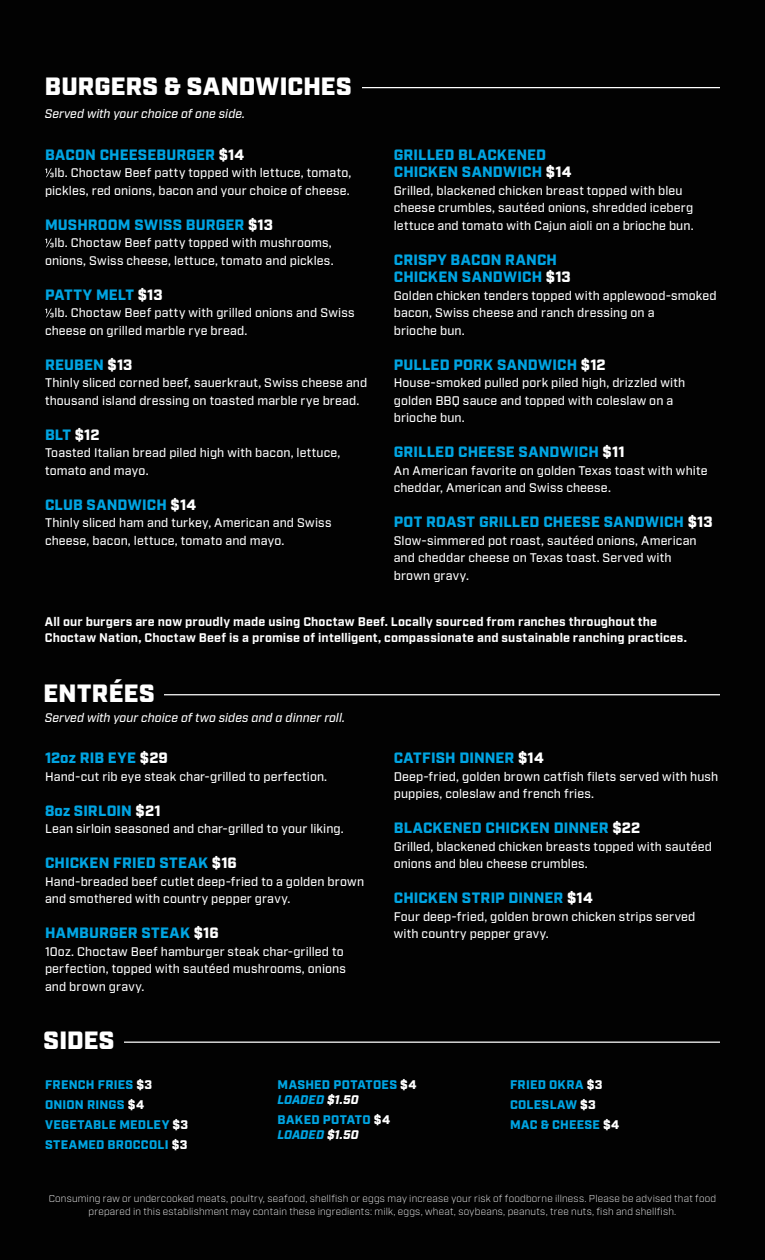
<style>
.page{position:relative;width:765px;height:1260px;background:#020202}
.page>*{position:absolute;margin:0;border:0;box-sizing:border-box;transform-origin:0 0}
.t1{font:900 25px "Industry";letter-spacing:.01em;color:#fff}
.t2{font:900 15px "Industry";letter-spacing:.01em;color:#00a4e2}
.t3{font:500 12.5px/17.5px "Industry";letter-spacing:.01em;color:#fff}
.t4{font:700 12.5px/16.2px "Industry";letter-spacing:.01em;color:#fff}
.t5{font:900 12.5px "Industry";letter-spacing:.025em;color:#00a4e2}
.t6{font:italic 500 12.5px "Industry";letter-spacing:.005em;color:#fff}
.t7{font:italic 900 12.5px "Industry";color:#00a4e2}
.t8{font:300 10px/13.8px "Industry";letter-spacing:.02em;color:#fff;text-align:center}
.s1{color:#fff}
.s2{color:#020202}
</style>
<div class="page">
<hr style="left:45px;top:1042px;width:675px;height:1px;background:#fff">
<div style="left:34px;top:1026px;width:90px;height:29px;background:#020202"></div>
<hr style="left:45px;top:694px;width:675px;height:1px;background:#fff">
<div style="left:34px;top:679px;width:130px;height:28px;background:#020202"></div>
<hr style="left:45px;top:87px;width:675px;height:1px;background:#fff">
<div style="left:35px;top:72px;width:326px;height:28px;background:#020202"></div>
<svg style="left:45px;top:168px;width:9px;height:9px"></svg>
<svg style="left:45px;top:239px;width:9px;height:8px"></svg>
<svg style="left:45px;top:309px;width:9px;height:8px"></svg>
<p class="t1" style="left:45px;top:71px;width:308px">BURGERS &amp; SANDWICHES</p>
<p class="t6" style="left:45px;top:106px;width:202px">Served with your choice of one side.</p>
<p class="t2" style="left:45px;top:146px;width:201px">BACON CHEESEBURGER <span class="s1">$14</span></p>
<p class="t3" style="left:45px;top:165px;width:308px"><span class="s2">½</span>lb. Choctaw Beef patty topped with lettuce, tomato, pickles, red onions, bacon and your choice of cheese.</p>
<p class="t2" style="left:45px;top:216px;width:229px">MUSHROOM SWISS BURGER <span class="s1">$13</span></p>
<p class="t3" style="left:45px;top:235px;width:290px"><span class="s2">½</span>lb. Choctaw Beef patty topped with mushrooms, onions, Swiss cheese, lettuce, tomato and pickles.</p>
<p class="t2" style="left:45px;top:286px;width:119px">PATTY MELT <span class="s1">$13</span></p>
<p class="t3" style="left:45px;top:305px;width:311px"><span class="s2">½</span>lb. Choctaw Beef patty with grilled onions and Swiss cheese on grilled marble rye bread.</p>
<p class="t2" style="left:45px;top:356px;width:89px">REUBEN <span class="s1">$13</span></p>
<p class="t3" style="left:45px;top:375px;width:324px">Thinly sliced corned beef, sauerkraut, Swiss cheese and thousand island dressing on toasted marble rye bread.</p>
<p class="t2" style="left:45px;top:426px;width:56px">BLT <span class="s1">$12</span></p>
<p class="t3" style="left:45px;top:445px;width:297px">Toasted Italian bread piled high with bacon, lettuce, tomato and mayo.</p>
<p class="t2" style="left:45px;top:496px;width:153px">CLUB SANDWICH <span class="s1">$14</span></p>
<p class="t3" style="left:45px;top:515px;width:288px">Thinly sliced ham and turkey, American and Swiss cheese, bacon, lettuce, tomato and mayo.</p>
<p class="t2" style="left:394px;top:146px;width:154px">GRILLED BLACKENED</p>
<p class="t2" style="left:394px;top:163px;width:179px">CHICKEN SANDWICH <span class="s1">$14</span></p>
<p class="t3" style="left:394px;top:182px;width:301px">Grilled, blackened chicken breast topped with bleu cheese crumbles, sautéed onions, shredded iceberg lettuce and tomato with Cajun aioli on a brioche bun.</p>
<p class="t2" style="left:394px;top:251px;width:165px">CRISPY BACON RANCH</p>
<p class="t2" style="left:394px;top:268px;width:178px">CHICKEN SANDWICH <span class="s1">$13</span></p>
<p class="t3" style="left:394px;top:287px;width:324px">Golden chicken tenders topped with applewood-smoked bacon, Swiss cheese and ranch dressing on a</p>
<p class="t3" style="left:394px;top:322px;width:72px">brioche bun.</p>
<p class="t2" style="left:394px;top:356px;width:213px">PULLED PORK SANDWICH <span class="s1">$12</span></p>
<p class="t3" style="left:394px;top:375px;width:293px">House-smoked pulled pork piled high, drizzled with golden BBQ sauce and topped with coleslaw on a</p>
<p class="t3" style="left:394px;top:410px;width:72px">brioche bun.</p>
<p class="t2" style="left:394px;top:443px;width:232px">GRILLED CHEESE SANDWICH <span class="s1">$11</span></p>
<p class="t3" style="left:394px;top:462px;width:315px">An American favorite on golden Texas toast with white cheddar, American and Swiss cheese.</p>
<p class="t2" style="left:394px;top:513px;width:320px">POT ROAST GRILLED CHEESE SANDWICH <span class="s1">$13</span></p>
<p class="t3" style="left:394px;top:532px;width:304px">Slow-simmered pot roast, sautéed onions, American and cheddar cheese on Texas toast. Served with</p>
<p class="t3" style="left:394px;top:567px;width:77px">brown gravy.</p>
<p class="t4" style="left:45px;top:614px;width:644px">All our burgers are now proudly made using Choctaw Beef. Locally sourced from ranches throughout the<br>Choctaw Nation, Choctaw Beef is a promise of intelligent, compassionate and sustainable ranching practices.</p>
<p class="t1" style="left:44px;top:678px;width:112px">ENTRÉES</p>
<p class="t6" style="left:45px;top:711px;width:302px">Served with your choice of two sides and a dinner roll.</p>
<p class="t2" style="left:45px;top:749px;width:124px">12oz RIB EYE <span class="s1">$29</span></p>
<p class="t3" style="left:45px;top:768px;width:284px">Hand-cut rib eye steak char-grilled to perfection.</p>
<p class="t2" style="left:45px;top:801px;width:117px">8oz SIRLOIN <span class="s1">$21</span></p>
<p class="t3" style="left:45px;top:820px;width:300px">Lean sirloin seasoned and char-grilled to your liking.</p>
<p class="t2" style="left:45px;top:854px;width:193px">CHICKEN FRIED STEAK <span class="s1">$16</span></p>
<p class="t3" style="left:45px;top:873px;width:321px">Hand-breaded beef cutlet deep-fried to a golden brown and smothered with country pepper gravy.</p>
<p class="t2" style="left:45px;top:924px;width:175px">HAMBURGER STEAK <span class="s1">$16</span></p>
<p class="t3" style="left:45px;top:943px;width:302px">10oz. Choctaw Beef hamburger steak char-grilled to perfection, topped with sautéed mushrooms, onions</p>
<p class="t3" style="left:45px;top:978px;width:101px">and brown gravy.</p>
<p class="t1" style="left:44px;top:1025px;width:72px">SIDES</p>
<p class="t2" style="left:394px;top:749px;width:151px">CATFISH DINNER <span class="s1">$14</span></p>
<p class="t3" style="left:394px;top:768px;width:326px">Deep-fried, golden brown catfish filets served with hush puppies, coleslaw and french fries.</p>
<p class="t2" style="left:394px;top:819px;width:248px">BLACKENED CHICKEN DINNER <span class="s1">$22</span></p>
<p class="t3" style="left:394px;top:838px;width:320px">Grilled, blackened chicken breasts topped with sautéed onions and bleu cheese crumbles.</p>
<p class="t2" style="left:394px;top:889px;width:200px">CHICKEN STRIP DINNER <span class="s1">$14</span></p>
<p class="t3" style="left:394px;top:908px;width:303px">Four deep-fried, golden brown chicken strips served with country pepper gravy.</p>
<p class="t5" style="left:45px;top:1077px;width:109px">FRENCH FRIES <span class="s1">$3</span></p>
<p class="t5" style="left:45px;top:1097px;width:101px">ONION RINGS <span class="s1">$4</span></p>
<p class="t5" style="left:45px;top:1117px;width:145px">VEGETABLE MEDLEY <span class="s1">$3</span></p>
<p class="t5" style="left:45px;top:1137px;width:144px">STEAMED BROCCOLI <span class="s1">$3</span></p>
<p class="t5" style="left:278px;top:1077px;width:140px">MASHED POTATOES <span class="s1">$4</span></p>
<p class="t7" style="left:278px;top:1092px;width:83px">LOADED <span class="s1">$1.50</span></p>
<p class="t5" style="left:278px;top:1112px;width:114px">BAKED POTATO <span class="s1">$4</span></p>
<p class="t7" style="left:278px;top:1127px;width:83px">LOADED <span class="s1">$1.50</span></p>
<p class="t5" style="left:510px;top:1077px;width:94px">FRIED OKRA <span class="s1">$3</span></p>
<p class="t5" style="left:510px;top:1097px;width:87px">COLESLAW <span class="s1">$3</span></p>
<p class="t5" style="left:510px;top:1117px;width:111px">MAC &amp; CHEESE <span class="s1">$4</span></p>
<p class="t8" style="left:49px;top:1191px;width:669px">Consuming raw or undercooked meats, poultry, seafood, shellfish or eggs may increase your risk of foodborne illness. Please be advised that food prepared in this establishment may contain these ingredients: milk, eggs, wheat, soybeans, peanuts, tree nuts, fish and shellfish.</p>
</div>
